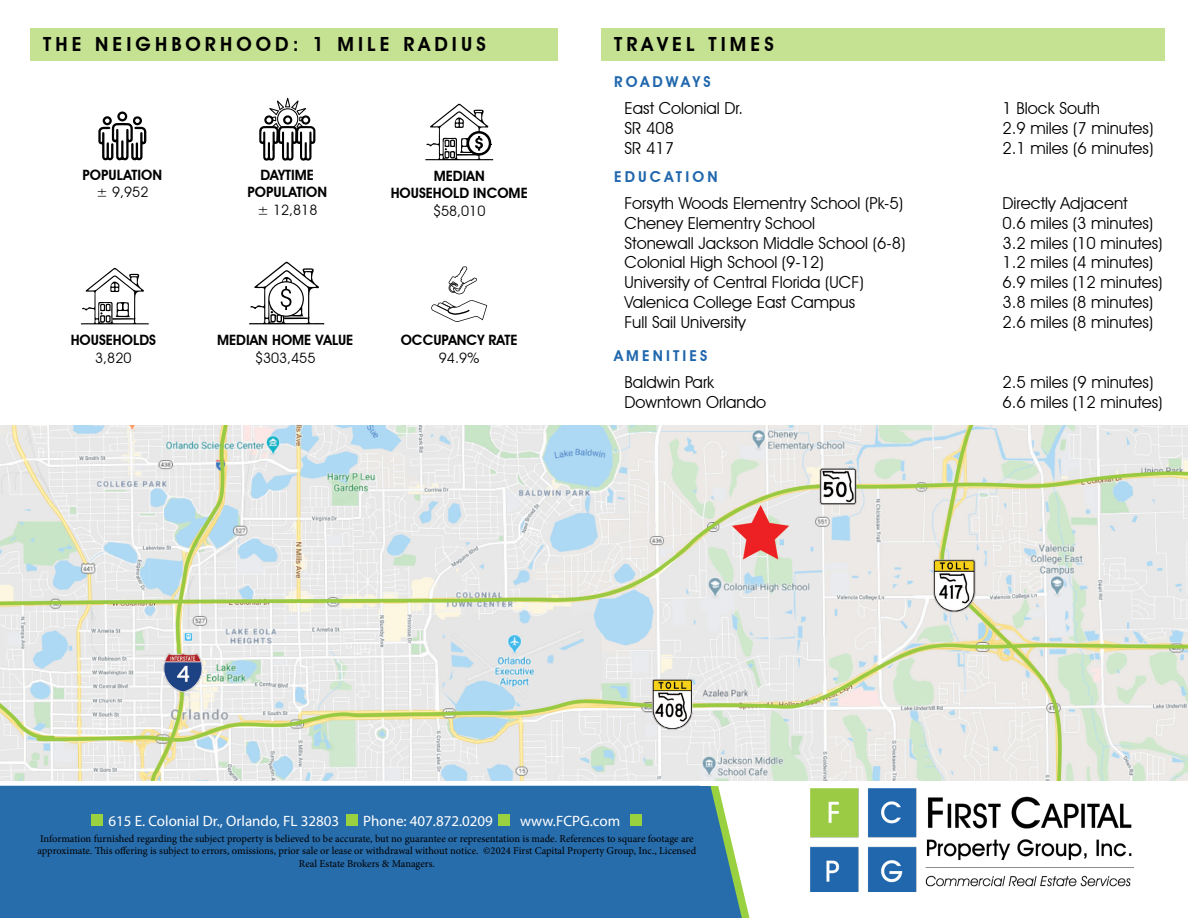
<style>
.page{position:relative;width:1188px;height:918px;background:#fff}
.page>*{position:absolute;margin:0;border:0;box-sizing:border-box;transform-origin:0 0}
.t1{font:600 19.5px "Avant Garde IT Cby BT";letter-spacing:.21em;color:#000}
.t2{font:16.5px "Avant Garde IT Cby BT";color:#000}
.t3{font:15px "Myriad Pro";color:#fff}
.t4{font:600 15px "Avant Garde IT Cby BT";letter-spacing:.21em;color:#2067ad}
.t5{font:600 15px "Avant Garde IT Cby BT";letter-spacing:.19em;color:#2067ad}
.t6{font:600 14.25px/17.1px "Avant Garde IT Cby BT";color:#000;text-align:center}
.t7{font:14.25px "Avant Garde IT Cby BT";color:#000}
.t8{font:10.5px/12.6px "Minion Pro";letter-spacing:-.005em;color:#000;text-align:center}
</style>
<div class="page">
<div style="left:0;top:786px;width:705px;height:132px;background:#276cab"></div>
<svg style="left:705px;top:780px;width:50px;height:138px"></svg>
<img style="left:810px;top:789px;width:324px;height:103px">
<div style="left:601px;top:28px;width:564px;height:32px;background:#c5e192"></div>
<svg style="left:98px;top:111px;width:48px;height:50px"></svg>
<svg style="left:259px;top:98px;width:56px;height:63px"></svg>
<svg style="left:81px;top:267px;width:68px;height:58px"></svg>
<svg style="left:249px;top:261px;width:75px;height:64px"></svg>
<svg style="left:449px;top:266px;width:28px;height:28px"></svg>
<svg style="left:431px;top:300px;width:56px;height:22px"></svg>
<svg style="left:425px;top:103px;width:68px;height:58px"></svg>
<svg style="left:700px;top:780px;width:26px;height:6px"></svg>
<img style="left:0;top:426px;width:1188px;height:354px">
<div style="left:30px;top:28px;width:528px;height:32px;background:#c5e192"></div>
<div style="left:498px;top:814px;width:12px;height:12px;background:#99d140"></div>
<div style="left:630px;top:814px;width:12px;height:12px;background:#99d140"></div>
<div style="left:346px;top:814px;width:12px;height:12px;background:#99d140"></div>
<div style="left:91px;top:814px;width:12px;height:12px;background:#99d140"></div>
<p class="t1" style="left:43px;top:33px;width:444px">THE NEIGHBORHOOD: 1 MILE RADIUS</p>
<p class="t6" style="left:83px;top:166px;width:81px">POPULATION</p>
<p class="t7" style="left:96px;top:183px;width:54px">± 9,952</p>
<p class="t6" style="left:71px;top:332px;width:87px">HOUSEHOLDS</p>
<p class="t7" style="left:95px;top:349px;width:38px">3,820</p>
<p class="t6" style="left:248px;top:167px;width:81px">DAYTIME<br>POPULATION</p>
<p class="t7" style="left:257px;top:201px;width:62px">± 12,818</p>
<p class="t6" style="left:391px;top:168px;width:139px">MEDIAN<br>HOUSEHOLD INCOME</p>
<p class="t7" style="left:433px;top:202px;width:54px">$58,010</p>
<p class="t6" style="left:217px;top:332px;width:138px">MEDIAN HOME VALUE</p>
<p class="t7" style="left:255px;top:349px;width:62px">$303,455</p>
<p class="t6" style="left:401px;top:332px;width:118px">OCCUPANCY RATE</p>
<p class="t7" style="left:439px;top:349px;width:42px">94.9%</p>
<p class="t1" style="left:614px;top:33px;width:161px">TRAVEL TIMES</p>
<p class="t5" style="left:614px;top:72px;width:98px">ROADWAYS</p>
<p class="t2" style="left:625px;top:98px;width:120px">East Colonial Dr.</p>
<p class="t2" style="left:1003px;top:98px;width:99px">1 Block South</p>
<p class="t2" style="left:625px;top:118px;width:51px">SR 408</p>
<p class="t2" style="left:1003px;top:118px;width:152px">2.9 miles (7 minutes)</p>
<p class="t2" style="left:625px;top:138px;width:51px">SR 417</p>
<p class="t2" style="left:1003px;top:138px;width:152px">2.1 miles (6 minutes)</p>
<p class="t4" style="left:614px;top:167px;width:105px">EDUCATION</p>
<p class="t2" style="left:625px;top:193px;width:280px">Forsyth Woods Elementry School (Pk-5)</p>
<p class="t2" style="left:1003px;top:193px;width:127px">Directly Adjacent</p>
<p class="t2" style="left:625px;top:213px;width:192px">Cheney Elementry School</p>
<p class="t2" style="left:1003px;top:213px;width:152px">0.6 miles (3 minutes)</p>
<p class="t2" style="left:625px;top:233px;width:282px">Stonewall Jackson Middle School (6-8)</p>
<p class="t2" style="left:1003px;top:233px;width:162px">3.2 miles (10 minutes)</p>
<p class="t2" style="left:625px;top:253px;width:201px">Colonial High School (9-12)</p>
<p class="t2" style="left:1003px;top:253px;width:152px">1.2 miles (4 minutes)</p>
<p class="t2" style="left:625px;top:272px;width:241px">University of Central Florida (UCF)</p>
<p class="t2" style="left:1003px;top:272px;width:162px">6.9 miles (12 minutes)</p>
<p class="t2" style="left:625px;top:292px;width:232px">Valenica College East Campus</p>
<p class="t2" style="left:1003px;top:292px;width:152px">3.8 miles (8 minutes)</p>
<p class="t2" style="left:625px;top:312px;width:123px">Full Sail University</p>
<p class="t2" style="left:1003px;top:312px;width:152px">2.6 miles (8 minutes)</p>
<p class="t4" style="left:614px;top:347px;width:95px">AMENITIES</p>
<p class="t2" style="left:625px;top:372px;width:91px">Baldwin Park</p>
<p class="t2" style="left:1003px;top:372px;width:152px">2.5 miles (9 minutes)</p>
<p class="t2" style="left:625px;top:392px;width:143px">Downtown Orlando</p>
<p class="t2" style="left:1003px;top:392px;width:162px">6.6 miles (12 minutes)</p>
<p class="t3" style="left:109px;top:811px;width:232px">615 E. Colonial Dr., Orlando, FL 32803</p>
<p class="t3" style="left:363px;top:811px;width:131px">Phone: 407.872.0209</p>
<p class="t3" style="left:520px;top:811px;width:102px">www.FCPG.com</p>
<p class="t8" style="left:38px;top:832px;width:660px">Information furnished regarding the subject property is believed to be accurate, but no guarantee or representation is made. References to square footage are approximate. This offering is subject to errors, omissions, prior sale or lease or withdrawal without notice. ©2024 First Capital Property Group, Inc., Licensed<br>Real Estate Brokers &amp; Managers.</p>
</div>
